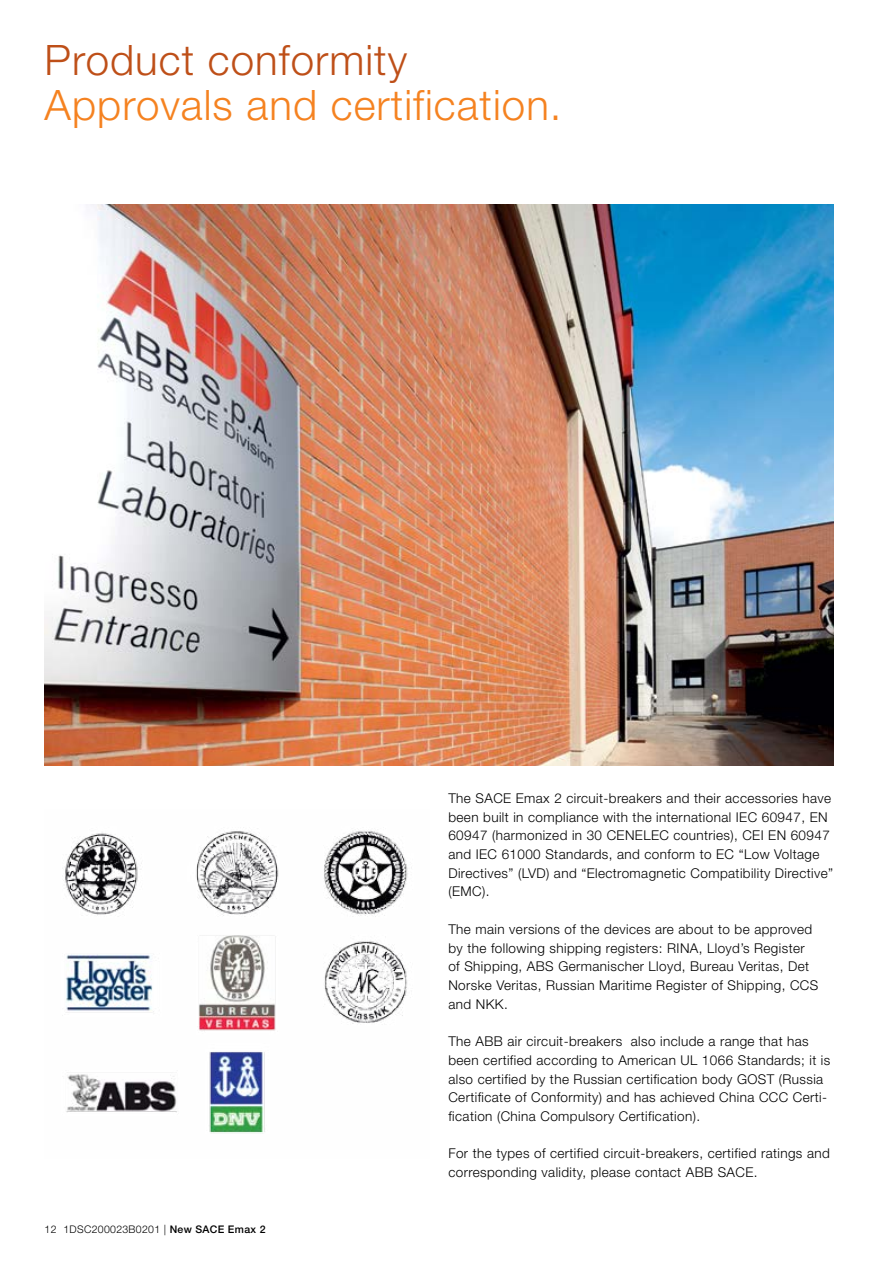
<style>
.page{position:relative;width:893px;height:1263px;background:#fff}
.page>*{position:absolute;margin:0;border:0;box-sizing:border-box;transform-origin:0 0}
.t1{font:300 42px "Helvetica Neue LT Std";letter-spacing:.025em;color:#f58220}
.t2{font:300 42px "Helvetica Neue LT Std";letter-spacing:.025em;color:#be4f18}
.t3{font:300 13.5px/18.8px "Helvetica Neue LT Std";letter-spacing:.03em;color:#000}
.t4{font:300 10.5px "Helvetica Neue LT Std";letter-spacing:.03em;color:#000}
.s1{font-weight:500}
</style>
<div class="page">
<img style="left:65px;top:831px;width:347px;height:302px">
<img style="left:45px;top:204px;width:788px;height:561px">
<h1 class="t2" style="left:45px;top:34px;width:364px">Product conformity</h1>
<h1 class="t1" style="left:45px;top:79px;width:518px">Approvals and certification.</h1>
<p class="t4" style="left:45px;top:1223px;width:222px">12 1DSC200023B0201 | <span class="s1">New SACE Emax 2</span></p>
<p class="t3" style="left:448px;top:788px;width:386px">The SACE Emax 2 circuit-breakers and their accessories have been built in compliance with the international IEC 60947, EN 60947 (harmonized in 30 CENELEC countries), CEI EN 60947 and IEC 61000 Standards, and conform to EC “Low Voltage Directives” (LVD) and “Electromagnetic Compatibility Directive” (EMC).</p>
<p class="t3" style="left:448px;top:919px;width:371px">The main versions of the devices are about to be approved by the following shipping registers: RINA, Lloyd’s Register of Shipping, ABS Germanischer Lloyd, Bureau Veritas, Det Norske Veritas, Russian Maritime Register of Shipping, CCS and NKK.</p>
<p class="t3" style="left:448px;top:1032px;width:383px">The ABB air circuit-breakers also include a range that has been certified according to American UL 1066 Standards; it is also certified by the Russian certification body GOST (Russia Certificate of Conformity) and has achieved China CCC Certi&shy;fication (China Compulsory Certification).</p>
<p class="t3" style="left:448px;top:1144px;width:383px">For the types of certified circuit-breakers, certified ratings and corresponding validity, please contact ABB SACE.</p>
</div>
